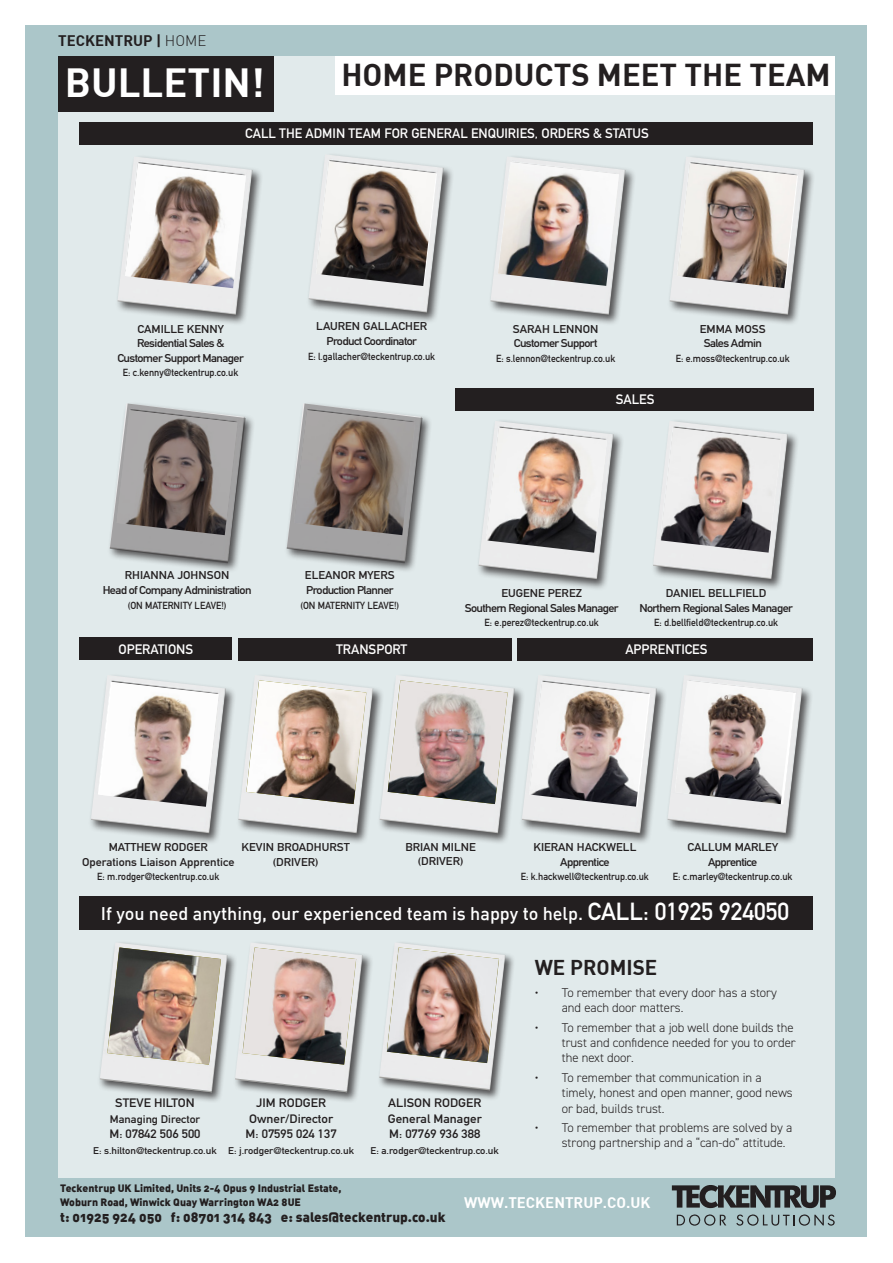
<style>
.page{position:relative;width:893px;height:1263px;background:#fff}
.page>*{position:absolute;margin:0;border:0;box-sizing:border-box;transform-origin:0 0}
.t1{font:39.9px "DIN Bold";color:#fff}
.t2{font:31.05px "DIN Bold";color:#231f20}
.t3{font:21px "DIN Bold";color:#231f20}
.t4{font:500 18px "DIN";color:#fff}
.t5{font:15px "DIN Bold";color:#fff}
.t6{font:15px "DIN Bold";color:#231f20}
.t7{font:700 13.5px "DIN Alternate";color:#fff}
.t8{font:13.5px "DIN Black Alternate";color:#231f20}
.t9{font:300 12.75px/15.3px "DIN2014";color:#231f20}
.t10{font:700 12px/15.6px "DIN Alternate";color:#231f20;text-align:center;scale:1.08 1}
.t11{font:700 11.25px/14.5px "DIN Alternate";letter-spacing:-.05em;color:#231f20;text-align:center;scale:1.08 1}
.t12{font:700 11.25px/14.5px "DIN Alternate";color:#231f20;text-align:center;scale:1.08 1}
.t13{font:700 10.8px "DIN Alternate";color:#231f20;scale:1.08 1}
.t14{font:10.5px/14.4px "DIN Black Alternate";color:#231f20}
.t15{font:700 10.2px "DIN Alternate";color:#231f20;scale:.95 1}
.t16{font:700 9.6px "DIN Alternate";color:#231f20;scale:1.08 1}
.s1{font-family:"DIN";font-weight:300}
.s2{font-family:"DIN Alternate";font-weight:700;font-size:24.45px}
</style>
<div class="page">
<div style="left:26px;top:26px;width:841px;height:1211px;background:#abc6c9"></div>
<svg style="left:672px;top:1185px;width:164px;height:41px"></svg>
<div style="left:58px;top:56px;width:777px;height:1122px;background:#e1eaeb"></div>
<div style="left:238px;top:638px;width:274px;height:23px;background:#231f20"></div>
<div style="left:58px;top:56px;width:215px;height:56px;background:#231f20"></div>
<div style="left:335px;top:56px;width:500px;height:39px;background:#fff"></div>
<div style="left:80px;top:122px;width:733px;height:23px;background:#231f20"></div>
<div style="left:80px;top:896px;width:733px;height:34px;background:#231f20"></div>
<div style="left:455px;top:388px;width:358px;height:22px;background:#231f20"></div>
<div style="left:80px;top:638px;width:152px;height:22px;background:#231f20"></div>
<div style="left:518px;top:638px;width:295px;height:22px;background:#231f20"></div>
<div style="left:236px;top:673px;width:149px;height:172px;background:#231f20;opacity:.75"></div>
<img style="left:238px;top:675px;width:135px;height:158px">
<img style="left:246px;top:680px;width:120px;height:124px">
<div style="left:377px;top:673px;width:149px;height:172px;background:#231f20;opacity:.75"></div>
<img style="left:380px;top:675px;width:134px;height:158px">
<img style="left:388px;top:680px;width:120px;height:124px">
<div style="left:233px;top:940px;width:140px;height:163px;background:#231f20;opacity:.75"></div>
<img style="left:238px;top:942px;width:125px;height:150px">
<img style="left:243px;top:947px;width:113px;height:118px">
<div style="left:97px;top:940px;width:141px;height:163px;background:#231f20;opacity:.75"></div>
<img style="left:100px;top:942px;width:127px;height:150px">
<img style="left:107px;top:947px;width:114px;height:118px">
<div style="left:377px;top:940px;width:139px;height:161px;background:#231f20;opacity:.75"></div>
<img style="left:379px;top:942px;width:126px;height:148px">
<img style="left:387px;top:947px;width:112px;height:116px">
<div style="left:89px;top:673px;width:148px;height:172px;background:#231f20;opacity:.75"></div>
<img style="left:91px;top:675px;width:135px;height:158px">
<img style="left:100px;top:682px;width:119px;height:125px">
<div style="left:476px;top:419px;width:149px;height:171px;background:#231f20;opacity:.75"></div>
<img style="left:479px;top:421px;width:134px;height:158px">
<img style="left:486px;top:428px;width:121px;height:125px">
<div style="left:651px;top:419px;width:148px;height:171px;background:#231f20;opacity:.75"></div>
<img style="left:653px;top:421px;width:135px;height:158px">
<img style="left:661px;top:428px;width:120px;height:125px">
<div style="left:115px;top:154px;width:149px;height:172px;background:#231f20;opacity:.75"></div>
<img style="left:118px;top:156px;width:134px;height:159px">
<img style="left:125px;top:163px;width:121px;height:125px">
<div style="left:108px;top:401px;width:148px;height:172px;background:#231f20;opacity:.75"></div>
<div style="left:306px;top:152px;width:149px;height:172px;background:#231f20;opacity:.75"></div>
<img style="left:309px;top:154px;width:134px;height:159px">
<img style="left:316px;top:161px;width:120px;height:125px">
<div style="left:667px;top:154px;width:149px;height:172px;background:#231f20;opacity:.75"></div>
<img style="left:670px;top:156px;width:134px;height:159px">
<img style="left:677px;top:163px;width:120px;height:125px">
<div style="left:520px;top:673px;width:148px;height:172px;background:#231f20;opacity:.75"></div>
<img style="left:522px;top:675px;width:135px;height:158px">
<img style="left:529px;top:682px;width:120px;height:125px">
<div style="left:285px;top:401px;width:148px;height:172px;background:#231f20;opacity:.75"></div>
<div style="left:488px;top:154px;width:149px;height:172px;background:#231f20;opacity:.75"></div>
<img style="left:490px;top:156px;width:135px;height:159px">
<img style="left:498px;top:162px;width:121px;height:124px">
<div style="left:665px;top:673px;width:149px;height:172px;background:#231f20;opacity:.75"></div>
<img style="left:667px;top:675px;width:135px;height:158px">
<svg style="left:793px;top:681px;width:3px;height:123px"></svg>
<img style="left:675px;top:681px;width:118px;height:123px">
<svg style="left:110px;top:403px;width:136px;height:160px;background:#918d8c"></svg>
<svg style="left:287px;top:403px;width:136px;height:160px;background:#958e89"></svg>
<p class="t6" style="left:58px;top:31px;width:150px">TECKENTRUP | <span class="s1">HOME</span></p>
<h1 class="t1" style="left:65px;top:56px;width:201px">BULLETIN!</h1>
<h2 class="t2" style="left:341px;top:54px;width:491px">HOME PRODUCTS MEET THE TEAM</h2>
<p class="t7" style="left:245px;top:123px;width:405px">CALL THE ADMIN TEAM FOR GENERAL ENQUIRIES, ORDERS &amp; STATUS</p>
<p class="t11" style="left:118px;top:321px;width:118px">CAMILLE KENNY<br>Residential Sales &amp;<br>Customer Support Manager</p>
<p class="t15" style="left:123px;top:365px;width:123px">E: c.kenny@teckentrup.co.uk</p>
<p class="t11" style="left:316px;top:318px;width:104px">LAUREN GALLACHER<br>Product Coordinator</p>
<p class="t15" style="left:308px;top:348px;width:135px">E: l.gallacher@teckentrup.co.uk</p>
<p class="t11" style="left:513px;top:321px;width:81px;text-align:left">SARAH LENNON<br>Customer Support</p>
<p class="t15" style="left:496px;top:350px;width:127px">E: s.lennon@teckentrup.co.uk</p>
<p class="t7" style="left:616px;top:389px;width:40px">SALES</p>
<p class="t11" style="left:700px;top:321px;width:62px">EMMA MOSS<br>Sales Admin</p>
<p class="t15" style="left:676px;top:350px;width:122px">E: e.moss@teckentrup.co.uk</p>
<p class="t11" style="left:103px;top:567px;width:139px">RHIANNA JOHNSON<br>Head of Company Administration</p>
<p class="t15" style="left:128px;top:597px;width:106px">(ON MATERNITY LEAVE!)</p>
<p class="t7" style="left:119px;top:639px;width:76px">OPERATIONS</p>
<p class="t11" style="left:305px;top:567px;width:85px;text-align:left">ELEANOR MYERS<br>Production Planner</p>
<p class="t15" style="left:300px;top:597px;width:106px">(ON MATERNITY LEAVE!)</p>
<p class="t11" style="left:465px;top:585px;width:144px">EUGENE PEREZ<br>Southern Regional Sales Manager</p>
<p class="t15" style="left:485px;top:615px;width:122px">E: e.perez@teckentrup.co.uk</p>
<p class="t11" style="left:639px;top:585px;width:144px">DANIEL BELLFIELD<br>Northern Regional Sales Manager</p>
<p class="t15" style="left:654px;top:615px;width:132px">E: d.bellfield@teckentrup.co.uk</p>
<p class="t7" style="left:336px;top:639px;width:73px">TRANSPORT</p>
<p class="t7" style="left:625px;top:639px;width:84px">APPRENTICES</p>
<p class="t12" style="left:242px;top:839px;width:102px">KEVIN BROADHURST (DRIVER)</p>
<p class="t12" style="left:405px;top:839px;width:67px">BRIAN MILNE (DRIVER)</p>
<p class="t12" style="left:82px;top:839px;width:142px">MATTHEW RODGER<br>Operations Liaison Apprentice</p>
<p class="t15" style="left:97px;top:869px;width:130px">E: m.rodger@teckentrup.co.uk</p>
<p class="t12" style="left:687px;top:839px;width:85px">CALLUM MARLEY<br>Apprentice</p>
<p class="t15" style="left:673px;top:869px;width:127px">E: c.marley@teckentrup.co.uk</p>
<h3 class="t4" style="left:101px;top:902px;width:690px">If you need anything, our experienced team is happy to help. <span class="s2">CALL: 01925 924050</span></h3>
<p class="t12" style="left:533px;top:839px;width:97px">KIERAN HACKWELL<br>Apprentice</p>
<p class="t15" style="left:521px;top:869px;width:136px">E: k.hackwell@teckentrup.co.uk</p>
<p class="t10" style="left:115px;top:1094px;width:75px">STEVE HILTON</p>
<p class="t13" style="left:110px;top:1111px;width:85px">Managing Director</p>
<p class="t10" style="left:109px;top:1125px;width:86px">M: 07842 506 500</p>
<p class="t16" style="left:93px;top:1143px;width:116px">E: s.hilton@teckentrup.co.uk</p>
<p class="t10" style="left:246px;top:1094px;width:86px">JIM RODGER<br>Owner/Director<br>M: 07595 024 137</p>
<p class="t16" style="left:228px;top:1143px;width:118px">E: j.rodger@teckentrup.co.uk</p>
<p class="t10" style="left:388px;top:1094px;width:88px;text-align:justify">ALISON RODGER General Manager M: 07769 936 388</p>
<p class="t16" style="left:371px;top:1143px;width:120px">E: a.rodger@teckentrup.co.uk</p>
<h3 class="t3" style="left:535px;top:954px;width:124px">WE PROMISE</h3>
<p class="t9" style="left:562px;top:985px;width:217px;text-indent:-27px">• To remember that every door has a story and each door matters.</p>
<p class="t9" style="left:562px;top:1020px;width:236px;text-indent:-27px">• To remember that a job well done builds the trust and confidence needed for you to order the next door.</p>
<p class="t9" style="left:562px;top:1070px;width:233px;text-indent:-27px">• To remember that communication in a timely, honest and open manner, good news or bad, builds trust.</p>
<p class="t9" style="left:562px;top:1120px;width:232px;text-indent:-27px">• To remember that problems are solved by a strong partnership and a “can-do” attitude.</p>
<p class="t14" style="left:60px;top:1180px;width:283px">Teckentrup UK Limited, Units 2-4 Opus 9 Industrial Estate,<br>Woburn Road, Winwick Quay Warrington WA2 8UE</p>
<p class="t8" style="left:60px;top:1208px;width:387px">t: 01925 924 050 f: 08701 314 843 e: sales@teckentrup.co.uk</p>
<p class="t5" style="left:464px;top:1193px;width:188px">WWW.TECKENTRUP.CO.UK</p>
</div>
